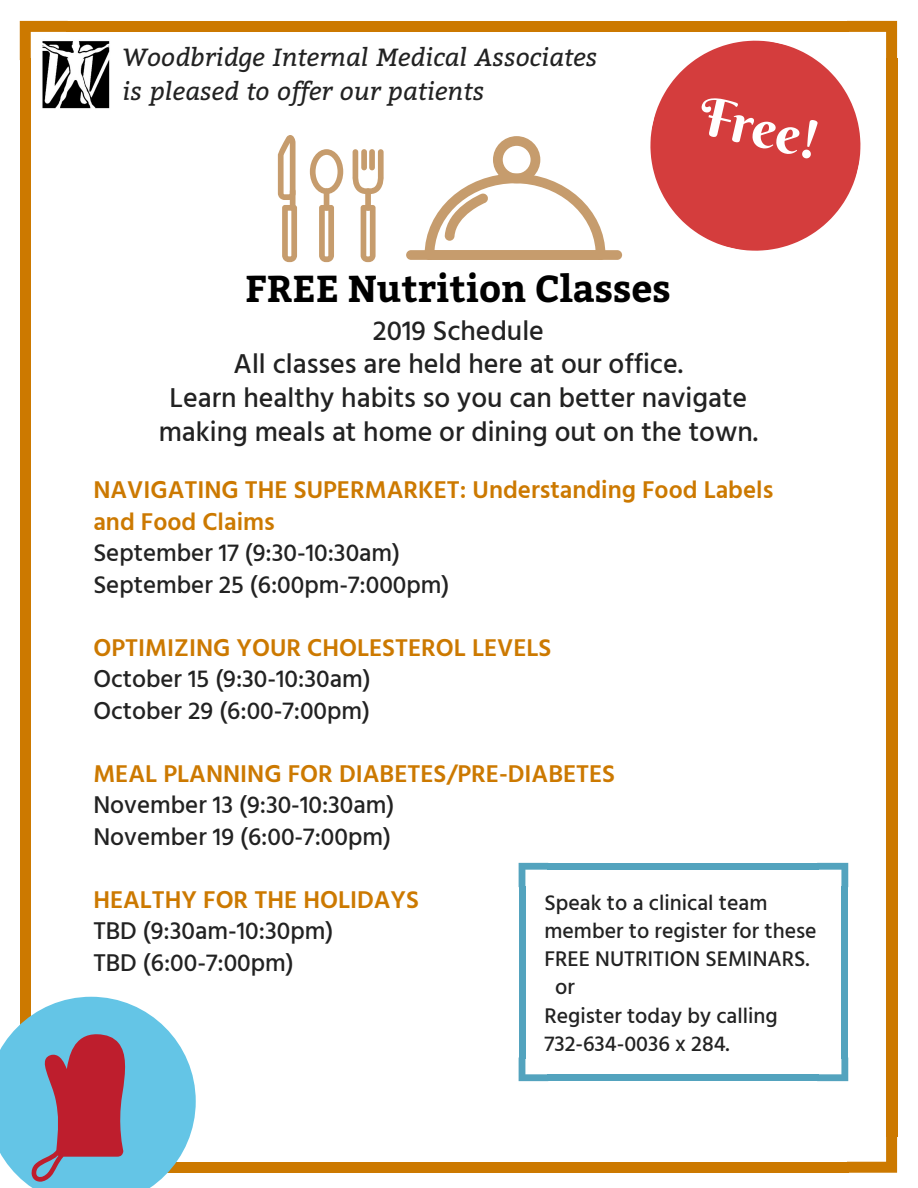
<style>
.page{position:relative;width:918px;height:1188px;background:#fff}
.page>*{position:absolute;margin:0;border:0;box-sizing:border-box;transform-origin:0 0}
.t1{font:52.8px "Berkshire Swash";color:#fff}
.t2{font:700 37.35px "Bitter";color:#000}
.t3{font:500 28.05px/33.8px "Hind Guntur";color:#222;text-align:center}
.t4{font:500 24.9px/31.5px "Hind Guntur";color:#222}
.t5{font:600 24.9px/31.5px "Hind Guntur";color:#cc7900}
.t6{font:italic 24.9px/33.8px "Bitter";color:#222}
.t7{font:500 21.75px "Hind Guntur";color:#222}
</style>
<div class="page">
<svg style="left:20px;top:21px;width:46px;height:37px"></svg>
<div style="left:20px;top:58px;width:11px;height:1078px;background:#cc7900"></div>
<div style="left:66px;top:1162px;width:783px;height:11px;background:#cc7900"></div>
<svg style="left:847px;top:1136px;width:50px;height:37px"></svg>
<div style="left:886px;top:58px;width:11px;height:1078px;background:#cc7900"></div>
<div style="left:66px;top:21px;width:783px;height:11px;background:#cc7900"></div>
<svg style="left:881px;top:21px;width:16px;height:37px"></svg>
<div style="left:596px;top:250px;width:26px;height:10px;background:#c69c6d;border-radius:5px"></div>
<div style="left:406px;top:250px;width:28px;height:10px;background:#c69c6d;border-radius:5px"></div>
<svg style="left:425px;top:136px;width:180px;height:124px"></svg>
<svg style="left:519px;top:863px;width:28px;height:24px"></svg>
<div style="left:519px;top:886px;width:6px;height:173px;background:#53a3be"></div>
<svg style="left:519px;top:1058px;width:28px;height:23px"></svg>
<div style="left:547px;top:1074px;width:271px;height:7px;background:#53a3be"></div>
<svg style="left:818px;top:1059px;width:30px;height:22px"></svg>
<div style="left:841px;top:886px;width:7px;height:173px;background:#53a3be"></div>
<div style="left:547px;top:863px;width:271px;height:7px;background:#53a3be"></div>
<svg style="left:818px;top:863px;width:30px;height:23px"></svg>
<svg style="left:352px;top:149px;width:32px;height:45px"></svg>
<div style="left:361px;top:149px;width:6px;height:21px;background:#c69c6d;border-radius:3px"></div>
<div style="left:369px;top:149px;width:6px;height:21px;background:#c69c6d;border-radius:3px"></div>
<svg style="left:361px;top:205px;width:15px;height:57px"></svg>
<div style="left:365px;top:188px;width:6px;height:23px;background:#c69c6d;border-radius:3px"></div>
<svg style="left:319px;top:205px;width:15px;height:57px"></svg>
<div style="left:324px;top:188px;width:5px;height:23px;background:#c69c6d;border-radius:3px"></div>
<svg style="left:310px;top:149px;width:33px;height:45px"></svg>
<svg style="left:278px;top:135px;width:19px;height:127px"></svg>
<svg style="left:0;top:997px;width:196px;height:191px;background:#8da7be"></svg>
<svg style="left:650px;top:20px;width:231px;height:231px;fill:#d43d3d"></svg>
<img style="left:40px;top:39px;width:70px;height:70px">
<p class="t6" style="left:123px;top:39px;width:476px">Woodbridge Internal Medical Associates is pleased to offer our patients</p>
<h1 class="t1" style="left:707px;top:82px;width:124px;rotate:13deg">Free!</h1>
<h2 class="t2" style="left:245px;top:261px;width:427px">FREE Nutrition Classes</h2>
<p class="t3" style="left:159px;top:313px;width:601px">2019 Schedule<br>All classes are held here at our office.<br>Learn healthy habits so you can better navigate making meals at home or dining out on the town.</p>
<p class="t5" style="left:93px;top:474px;width:682px">NAVIGATING THE SUPERMARKET: Understanding Food Labels and Food Claims</p>
<p class="t4" style="left:93px;top:537px;width:358px">September 17 (9:30-10:30am)<br>September 25 (6:00pm-7:000pm)</p>
<p class="t5" style="left:93px;top:632px;width:460px">OPTIMIZING YOUR CHOLESTEROL LEVELS</p>
<p class="t4" style="left:93px;top:663px;width:279px">October 15 (9:30-10:30am)<br>October 29 (6:00-7:00pm)</p>
<p class="t5" style="left:93px;top:758px;width:523px">MEAL PLANNING FOR DIABETES/PRE-DIABETES</p>
<p class="t4" style="left:93px;top:789px;width:303px">November 13 (9:30-10:30am)<br>November 19 (6:00-7:00pm)</p>
<p class="t5" style="left:93px;top:884px;width:327px">HEALTHY FOR THE HOLIDAYS</p>
<p class="t4" style="left:93px;top:915px;width:241px">TBD (9:30am-10:30pm)<br>TBD (6:00-7:00pm)</p>
<p class="t7" style="left:544px;top:890px;width:224px">Speak to a clinical team</p>
<p class="t7" style="left:544px;top:918px;width:274px">member to register for these</p>
<p class="t7" style="left:544px;top:946px;width:267px">FREE NUTRITION SEMINARS.</p>
<p class="t7" style="left:555px;top:974px;width:21px">or</p>
<p class="t7" style="left:544px;top:1002px;width:235px">Register today by calling</p>
<p class="t7" style="left:544px;top:1030px;width:187px">732-634-0036 x 284.</p>
</div>
